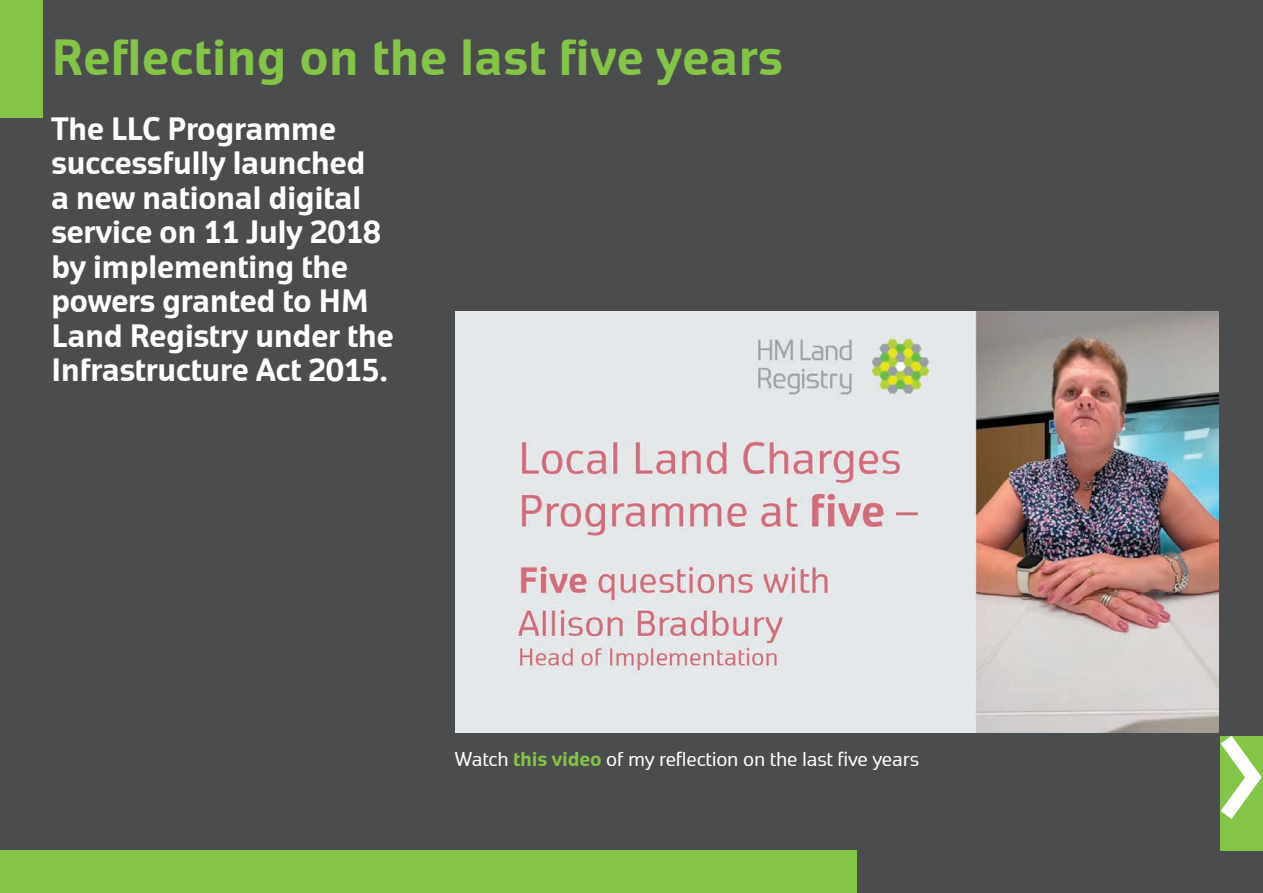
<style>
.page{position:relative;width:1263px;height:893px;background:#4b4c4d}
.page>*{position:absolute;margin:0;border:0;box-sizing:border-box;transform-origin:0 0}
.t1{font:700 49.5px "Geo";color:#84c446}
.t2{font:700 31.5px/34.5px "Geo";letter-spacing:-.02em;color:#fff}
.t3{font:19.5px "Geo";letter-spacing:-.01em;color:#fff}
.s1{font-weight:700;color:#84c446}
</style>
<div class="page">
<div style="left:0;top:0;width:43px;height:117px;background:#84c446"></div>
<img style="left:455px;top:312px;width:763px;height:421px">
<div style="left:0;top:850px;width:856px;height:43px;background:#84c446"></div>
<div style="left:1220px;top:736px;width:43px;height:114px;background:#84c446"></div>
<svg style="left:1207px;top:721px;width:55px;height:98px"></svg>
<h1 class="t1" style="left:51px;top:30px;width:733px">Reflecting on the last five years</h1>
<p class="t2" style="left:51px;top:112px;width:344px">The LLC Programme successfully launched<br>a new national digital service on 11 July 2018 by implementing the powers granted to HM<br>Land Registry under the<br>Infrastructure Act 2015.</p>
<p class="t3" style="left:455px;top:748px;width:466px">Watch <span class="s1">this video</span> of my reflection on the last five years</p>
</div>
